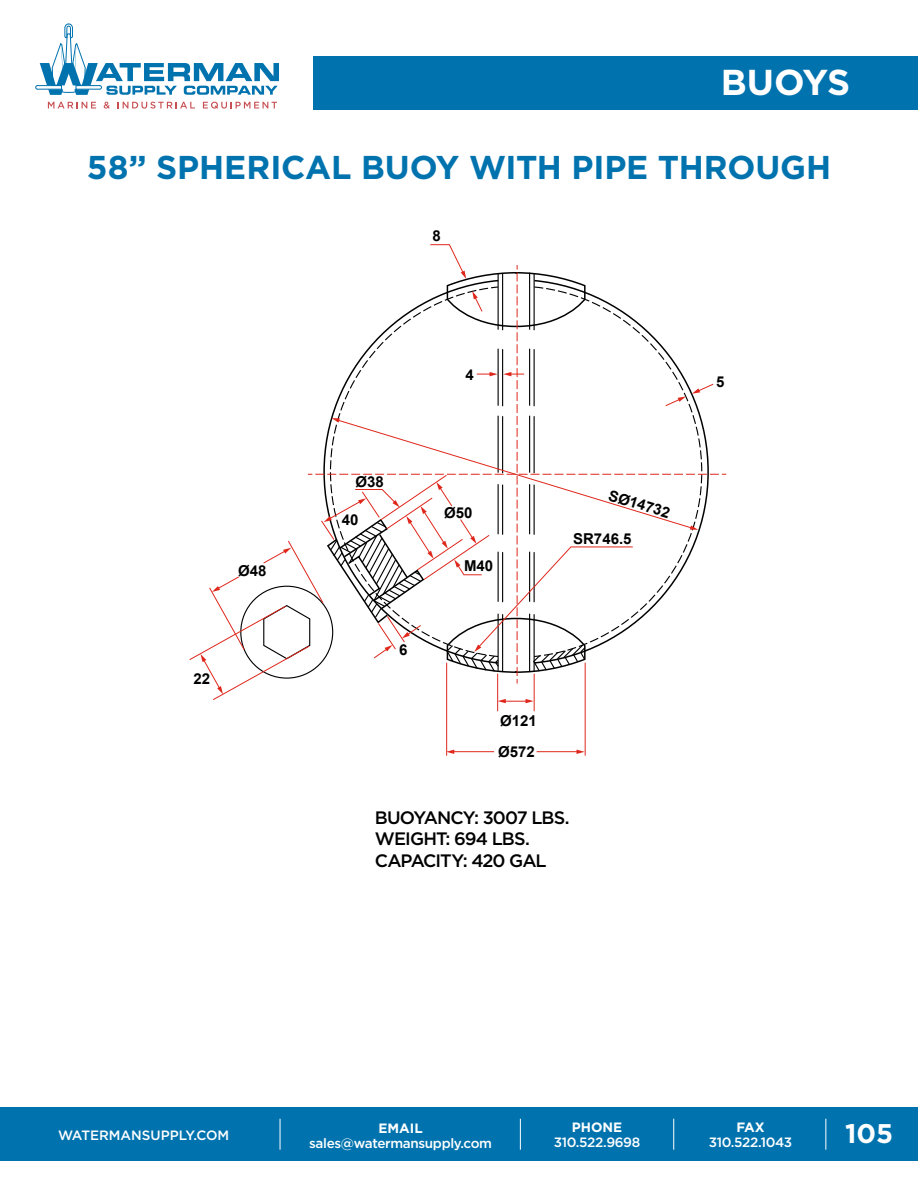
<style>
.page{position:relative;width:918px;height:1188px;background:#fff}
.page>*{position:absolute;margin:0;border:0;box-sizing:border-box;transform-origin:0 0}
.t1{font:700 36px "Gotham";letter-spacing:-.02em;color:#fff}
.t2{font:700 33px "Gotham";letter-spacing:-.005em;color:#0073af}
.t3{font:700 27px "Gotham";color:#fff}
.t4{font:500 18px/21.6px "Gotham";letter-spacing:-.05em;color:#000}
.t5{font:700 15px "Arial";color:#000}
.t6{font:500 13.5px "Gotham";letter-spacing:-.025em;color:#fff}
.t7{font:500 13.5px "Gotham";color:#fff}
.t8{font:700 13.5px "Gotham";color:#fff}
</style>
<div class="page">
<div style="left:313px;top:56px;width:605px;height:54px;background:#0073af"></div>
<div style="left:0;top:1107px;width:918px;height:54px;background:#0073af"></div>
<hr style="left:825px;top:1119px;width:1px;height:31px;background:#fff">
<hr style="left:673px;top:1119px;width:1px;height:31px;background:#fff">
<hr style="left:520px;top:1119px;width:1px;height:31px;background:#fff">
<hr style="left:280px;top:1119px;width:1px;height:31px;background:#fff">
<hr style="left:446px;top:663px;width:1px;height:93px;background:#df271c">
<hr style="left:497px;top:674px;width:1px;height:37px;background:#df271c">
<hr style="left:534px;top:674px;width:1px;height:37px;background:#df271c">
<hr style="left:585px;top:663px;width:1px;height:93px;background:#df271c">
<hr style="left:453px;top:751px;width:41px;height:1px;background:#df271c">
<svg style="left:446px;top:750px;width:8px;height:4px"></svg>
<hr style="left:537px;top:751px;width:41px;height:1px;background:#df271c">
<svg style="left:577px;top:750px;width:8px;height:4px"></svg>
<svg style="left:35px;top:24px;width:691px;height:679px"></svg>
<h1 class="t1" style="left:721px;top:62px;width:131px">BUOYS</h1>
<h2 class="t2" style="left:87px;top:148px;width:746px">58” SPHERICAL BUOY WITH PIPE THROUGH</h2>
<p class="t5" style="left:238px;top:560px;width:30px">Ø48</p>
<p class="t5" style="left:194px;top:669px;width:18px">22</p>
<p class="t5" style="left:433px;top:225px;width:10px">8</p>
<p class="t5" style="left:466px;top:365px;width:10px">4</p>
<p class="t5" style="left:356px;top:472px;width:30px">Ø38</p>
<p class="t5" style="left:342px;top:509px;width:18px">40</p>
<p class="t5" style="left:399px;top:640px;width:10px">6</p>
<p class="t5" style="left:444px;top:503px;width:30px">Ø50</p>
<p class="t5" style="left:464px;top:556px;width:31px">M40</p>
<p class="t5" style="left:500px;top:711px;width:38px">Ø121</p>
<p class="t5" style="left:498px;top:742px;width:38px">Ø572</p>
<p class="t5" style="left:612px;top:485px;width:65px;rotate:17deg">SØ14732</p>
<p class="t5" style="left:573px;top:529px;width:60px">SR746.5</p>
<h3 class="t4" style="left:375px;top:806px;width:196px">BUOYANCY: 3007 LBS.<br>WEIGHT: 694 LBS.<br>CAPACITY: 420 GAL</h3>
<p class="t5" style="left:716px;top:372px;width:10px">5</p>
<p class="t7" style="left:58px;top:1127px;width:173px">WATERMANSUPPLY.COM</p>
<p class="t8" style="left:378px;top:1120px;width:46px">EMAIL</p>
<p class="t6" style="left:309px;top:1134px;width:184px">sales@watermansupply.com</p>
<p class="t8" style="left:572px;top:1120px;width:52px">PHONE</p>
<p class="t6" style="left:554px;top:1134px;width:88px">310.522.9698</p>
<p class="t8" style="left:737px;top:1120px;width:30px">FAX</p>
<p class="t6" style="left:709px;top:1134px;width:85px">310.522.1043</p>
<h3 class="t3" style="left:845px;top:1118px;width:50px">105</h3>
</div>
